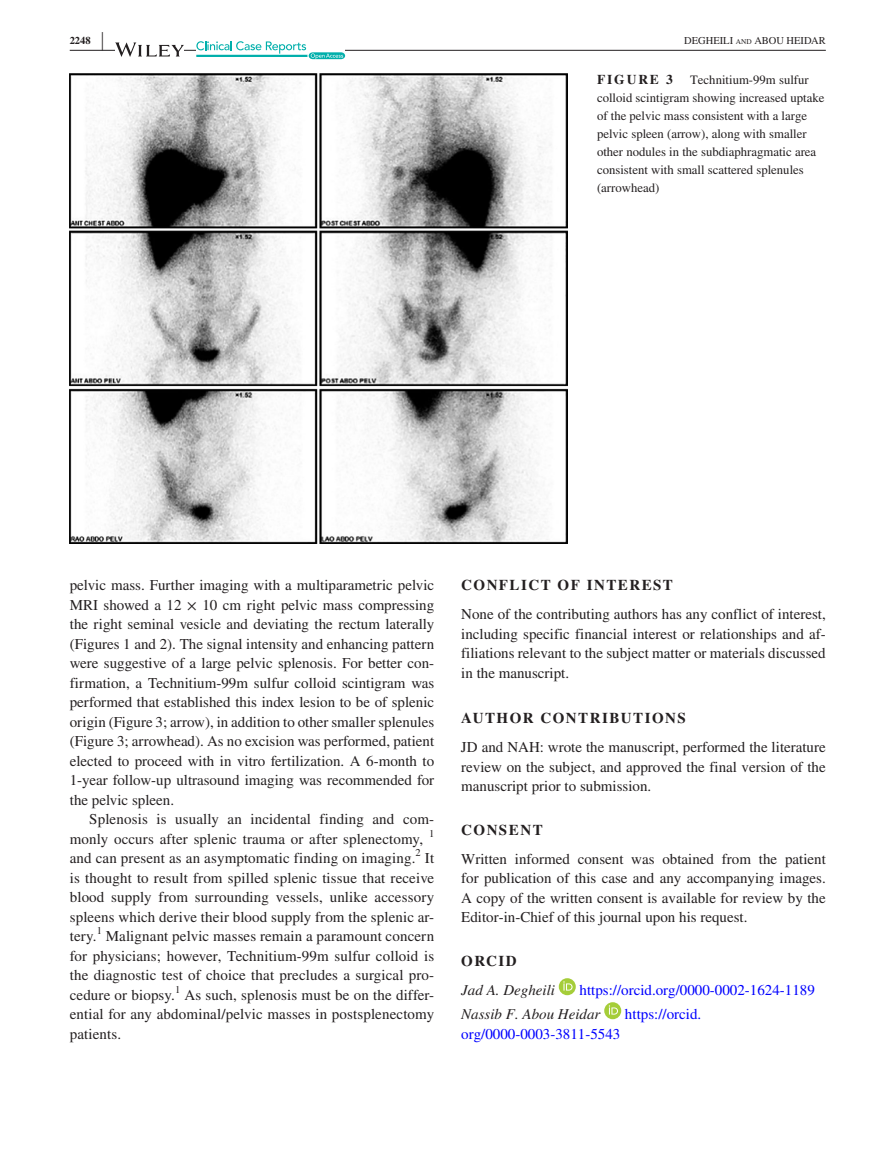
<style>
.page{position:relative;width:893px;height:1174px;background:#fff}
.page>*{position:absolute;margin:0;border:0;box-sizing:border-box;transform-origin:0 0}
.t1{font:700 25.95px "STIX";color:#231f20;scale:.36 1}
.t2{font:15px/19.5px "STIX";letter-spacing:.01em;color:#231f20;text-align:justify}
.t3{font:15px "STIX";color:#00f}
.t4{font:700 15px "STIX";letter-spacing:.1em;color:#231f20}
.t5{font:italic 15px "STIX";color:#231f20}
.t6{font:700 13.5px "STIX";letter-spacing:.14em;color:#231f20}
.t7{font:12.75px/18px "STIX";color:#231f20}
.t8{font:10.5px "STIX";color:#231f20}
.t9{font:700 10.5px "STIX";color:#231f20}
.t10{font:10.5px "STIX";color:#231f20}
.s1{font-size:7.35px}
</style>
<div class="page">
<hr style="left:70px;top:50px;width:756px;height:1px;background:#231f20">
<svg style="left:115px;top:42px;width:69px;height:15px"></svg>
<svg style="left:196px;top:41px;width:149px;height:18px"></svg>
<div style="left:559px;top:978px;width:17px;height:17px;background:#a5cd39;border-radius:50%"></div>
<svg style="left:563px;top:981px;width:10px;height:9px"></svg>
<div style="left:604px;top:1002px;width:17px;height:17px;background:#a5cd39;border-radius:50%"></div>
<svg style="left:609px;top:1005px;width:9px;height:9px"></svg>
<img style="left:70px;top:73px;width:497px;height:470px">
<p class="t9" style="left:70px;top:34px;width:22px">2248</p>
<h1 class="t1" style="left:102px;top:26px;width:7px">|</h1>
<p class="t8" style="left:684px;top:33px;width:143px">DEGHEILI <span class="s1">and</span> ABOU HEIDAR</p>
<p class="t6" style="left:597px;top:71px;width:77px">FIGURE 3</p>
<p class="t7" style="left:597px;top:71px;width:229px;text-indent:93px">Technitium‐99m sulfur colloid scintigram showing increased uptake of the pelvic mass consistent with a large pelvic spleen (arrow), along with smaller other nodules in the subdiaphragmatic area consistent with small scattered splenules (arrowhead)</p>
<p class="t2" style="left:70px;top:576px;width:366px">pelvic mass. Further imaging with a multiparametric pelvic MRI showed a 12 × 10 cm right pelvic mass compressing the right seminal vesicle and deviating the rectum laterally (Figures 1 and 2). The signal intensity and enhancing pattern were suggestive of a large pelvic splenosis. For better con&shy;firmation, a Technitium‐99m sulfur colloid scintigram was performed that established this index lesion to be of splenic origin (Figure 3; arrow), in addition to other smaller splenules (Figure 3; arrowhead). As no excision was performed, patient elected to proceed with in vitro fertilization. A 6‐month to 1‐year follow‐up ultrasound imaging was recommended for the pelvic spleen.</p>
<p class="t2" style="left:70px;top:810px;width:366px;text-indent:20px">Splenosis is usually an incidental finding and com&shy;monly occurs after splenic trauma or after splenectomy,</p>
<p class="t10" style="left:429px;top:826px;width:7px">1</p>
<p class="t10" style="left:416px;top:845px;width:7px">2</p>
<p class="t2" style="left:70px;top:849px;width:366px;text-indent:355px">It is thought to result from spilled splenic tissue that receive blood supply from surrounding vessels, unlike accessory spleens which derive their blood supply from the splenic ar&shy;tery.</p>
<p class="t2" style="left:70px;top:849px;width:347px">and can present as an asymptomatic finding on imaging.</p>
<p class="t10" style="left:97px;top:923px;width:7px">1</p>
<p class="t2" style="left:70px;top:927px;width:366px;text-indent:36px">Malignant pelvic masses remain a paramount concern for physicians; however, Technitium‐99m sulfur colloid is the diagnostic test of choice that precludes a surgical pro&shy;cedure or biopsy.</p>
<p class="t10" style="left:175px;top:982px;width:7px">1</p>
<p class="t2" style="left:70px;top:986px;width:366px;text-indent:115px">As such, splenosis must be on the differ&shy;ential for any abdominal/pelvic masses in postsplenectomy patients.</p>
<p class="t4" style="left:461px;top:576px;width:213px">CONFLICT OF INTEREST</p>
<p class="t2" style="left:461px;top:605px;width:366px">None of the contributing authors has any conflict of interest, including specific financial interest or relationships and af&shy;filiations relevant to the subject matter or materials discussed in the manuscript.</p>
<p class="t4" style="left:461px;top:709px;width:226px">AUTHOR CONTRIBUTIONS</p>
<p class="t2" style="left:461px;top:738px;width:366px">JD and NAH: wrote the manuscript, performed the literature review on the subject, and approved the final version of the manuscript prior to submission.</p>
<p class="t4" style="left:461px;top:820px;width:83px">CONSENT</p>
<p class="t2" style="left:461px;top:850px;width:366px">Written informed consent was obtained from the patient for publication of this case and any accompanying images.<br>A copy of the written consent is available for review by the Editor‐in‐Chief of this journal upon his request.</p>
<p class="t4" style="left:461px;top:952px;width:57px">ORCID</p>
<p class="t5" style="left:461px;top:979px;width:95px">Jad A. Degheili</p>
<p class="t3" style="left:579px;top:979px;width:237px">https://orcid.org/0000-0002-1624-1189</p>
<p class="t5" style="left:461px;top:1003px;width:141px">Nassib F. Abou Heidar</p>
<p class="t3" style="left:625px;top:1003px;width:78px">https://orcid.</p>
<p class="t3" style="left:461px;top:1023px;width:161px">org/0000-0003-3811-5543</p>
</div>
